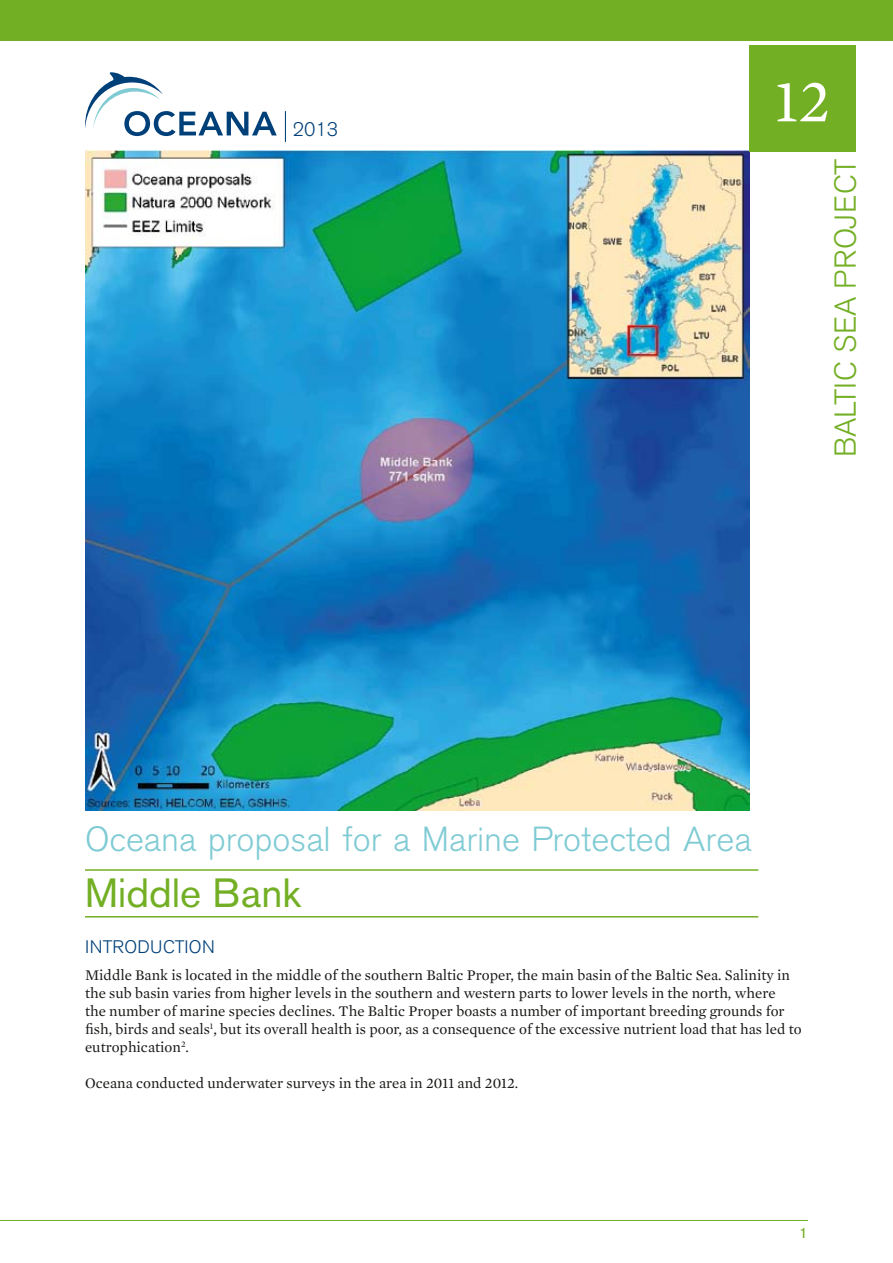
<style>
.page{position:relative;width:893px;height:1263px;background:#fff}
.page>*{position:absolute;margin:0;border:0;box-sizing:border-box;transform-origin:0 0}
.t1{font:61.5px "Mercury Text G1";color:#fff}
.t2{font:40.5px "Akzidenz Grotesk BE";color:#73af24}
.t3{font:300 34.5px "Akzidenz Grotesk BE";color:#7fcbd4}
.t4{font:300 30px "Akzidenz Grotesk BE";color:#73af24}
.t5{font:300 19.5px "Akzidenz Grotesk BE";color:#004079}
.t6{font:300 18px "Akzidenz Grotesk BE";letter-spacing:.02em;color:#004079}
.t7{font:15px/18px "Mercury Text G1";color:#171715}
.t8{font:15px "Akzidenz Grotesk BE";color:#73af24}
</style>
<div class="page">
<div style="left:0;top:0;width:893px;height:40px;background:#73af24"></div>
<hr style="left:0;top:1220px;width:808px;height:1px;background:#73af24">
<img style="left:85px;top:151px;width:664px;height:660px">
<div style="left:749px;top:45px;width:107px;height:107px;background:#73af24"></div>
<hr style="left:85px;top:916px;width:673px;height:1px;background:#73af24">
<hr style="left:85px;top:869px;width:673px;height:2px;background:#73af24">
<svg style="left:85px;top:72px;width:192px;height:64px"></svg>
<hr style="left:285px;top:111px;width:1px;height:31px;background:#004079">
<h3 class="t5" style="left:293px;top:119px;width:47px">2013</h3>
<h1 class="t1" style="left:774px;top:65px;width:58px">12</h1>
<h3 class="t4" style="left:828px;top:457px;width:298px;rotate:-90deg">BALTIC SEA PROJECT</h3>
<h3 class="t3" style="left:85px;top:820px;width:668px">Oceana proposal for a Marine Protected Area</h3>
<h2 class="t2" style="left:85px;top:868px;width:217px">Middle Bank</h2>
<p class="t6" style="left:85px;top:937px;width:131px">Introduction</p>
<p class="t7" style="left:85px;top:966px;width:718px">Middle Bank is located in the middle of the southern Baltic Proper, the main basin of the Baltic Sea. Salinity in the sub basin varies from higher levels in the southern and western parts to lower levels in the north, where<br>the number of marine species declines. The Baltic Proper boasts a number of important breeding grounds for fish, birds and seals<sup>1</sup>, but its overall health is poor, as a consequence of the excessive nutrient load that has led to eutrophication<sup>2</sup>.</p>
<p class="t7" style="left:85px;top:1074px;width:435px">Oceana conducted underwater surveys in the area in 2011 and 2012.</p>
<p class="t8" style="left:799px;top:1224px;width:10px">1</p>
</div>
